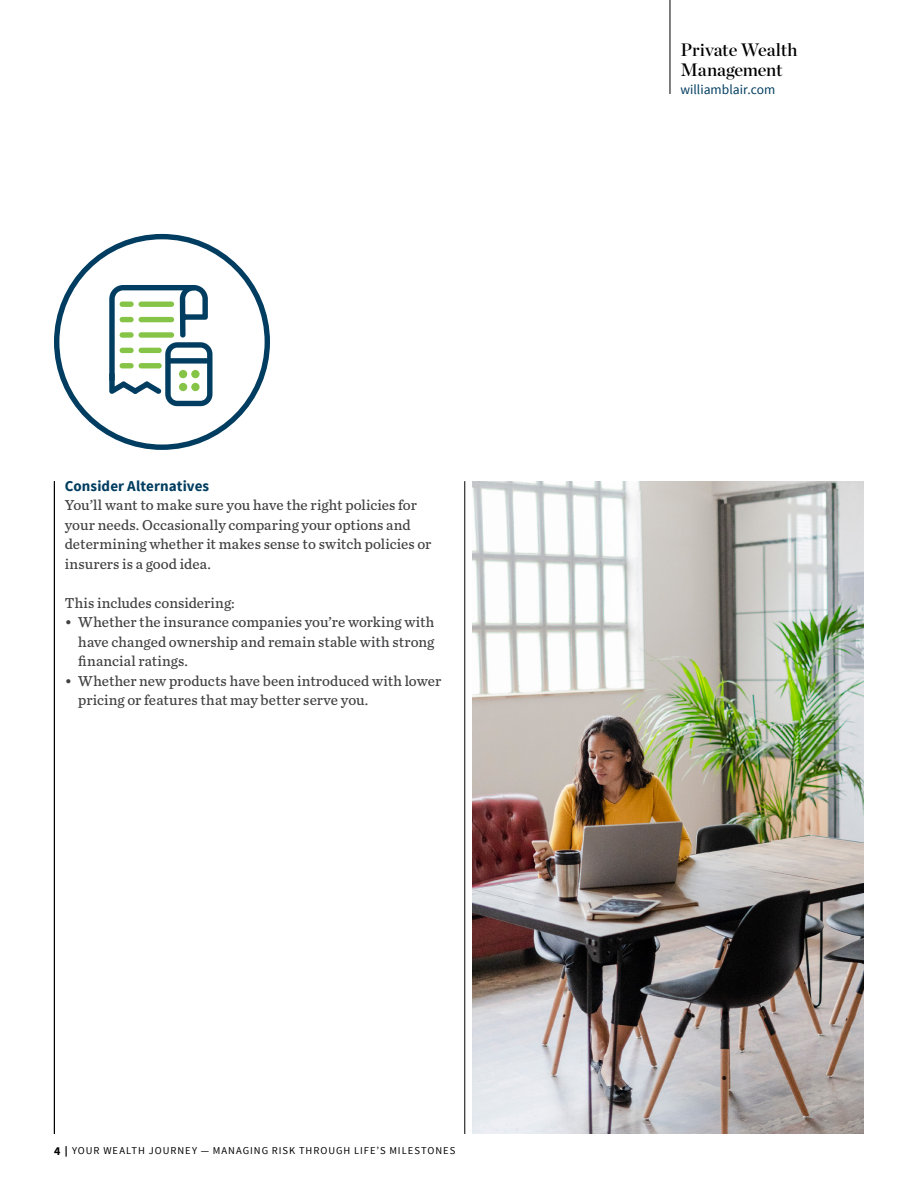
<style>
.page{position:relative;width:918px;height:1188px;background:#fff}
.page>*{position:absolute;margin:0;border:0;box-sizing:border-box;transform-origin:0 0}
.t1{font:18px/19.5px "Chronicle Display Semi";letter-spacing:-.005em;color:#000}
.t2{font:15px/19.5px "Chronicle Text G4";letter-spacing:.005em;color:#414042}
.t3{font:700 15px "Source Sans Pro";letter-spacing:.005em;color:#003d60}
.t4{font:13.5px "Source Sans Pro";color:#003d60}
.t5{font:10.5px "Source Sans Pro";letter-spacing:.09em;color:#000}
.s1{font-weight:700;font-size:12px}
.s2{font-weight:900}
</style>
<div class="page">
<hr style="left:670px;top:0;width:1px;height:94px;background:#000">
<hr style="left:54px;top:481px;width:1px;height:653px;background:#000">
<svg style="left:54px;top:234px;width:216px;height:216px"></svg>
<svg style="left:109px;top:285px;width:104px;height:121px"></svg>
<hr style="left:464px;top:481px;width:1px;height:653px;background:#000">
<img style="left:472px;top:481px;width:392px;height:653px">
<p class="t3" style="left:65px;top:476px;width:146px">Consider Alternatives</p>
<p class="t2" style="left:65px;top:495px;width:368px">You’ll want to make sure you have the right policies for your needs. Occasionally comparing your options and determining whether it makes sense to switch policies or insurers is a good idea.</p>
<p class="t2" style="left:65px;top:592px;width:172px">This includes considering:</p>
<p class="t2" style="left:78px;top:612px;width:358px;text-align:justify;text-indent:-14px">• Whether the insurance companies you’re working with have changed ownership and remain stable with strong financial ratings.</p>
<p class="t2" style="left:78px;top:670px;width:364px;text-indent:-14px">• Whether new products have been introduced with lower pricing or features that may better serve you.</p>
<p class="t5" style="left:54px;top:1144px;width:403px"><span class="s1">4</span> <span class="s2">|</span> YOUR WEALTH JOURNEY — MANAGING RISK THROUGH LIFE’S MILESTONES</p>
<p class="t1" style="left:680px;top:39px;width:119px">Private Wealth<br>Management</p>
<p class="t4" style="left:680px;top:81px;width:97px">williamblair.com</p>
</div>
